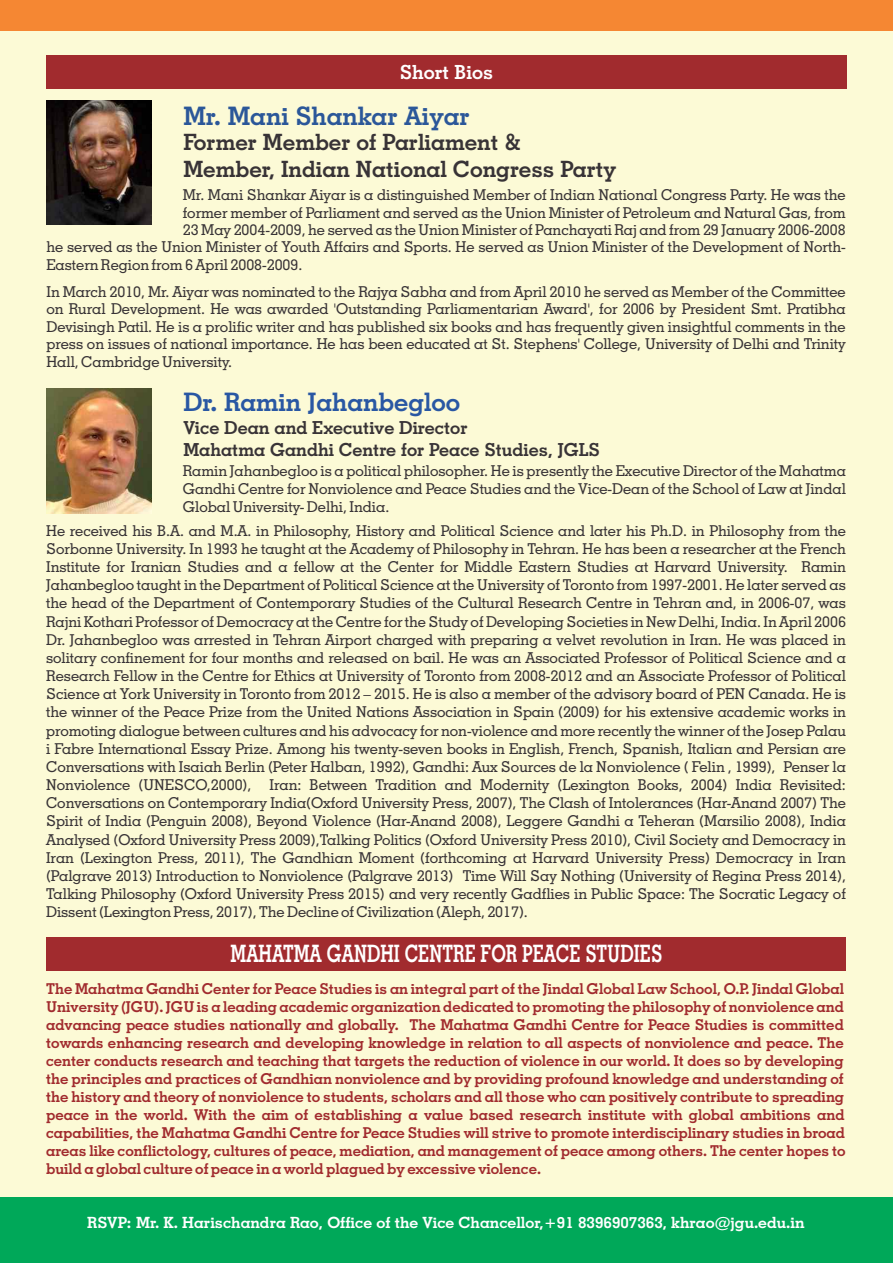
<style>
.page{position:relative;width:893px;height:1263px;background:#fff}
.page>*{position:absolute;margin:0;border:0;box-sizing:border-box;transform-origin:0 0}
.t1{font:700 25.5px "Geometric Slab 703 BT";color:#2b5799}
.t2{font:700 25.5px "Geometric Slab 703 BT";color:#2957a3}
.t3{font:700 24px "Geometric Slab 703 BT";color:#fff;scale:.75 1}
.t4{font:700 22.5px/27px "Geometric Slab 703 BT";color:#383336}
.t5{font:700 19.5px "Geometric Slab 703 BT";color:#fff}
.t6{font:700 18px/21.5px "Geometric Slab 703 BT";color:#383336}
.t7{font:700 15.45px "Geometric Slab 703 BT";color:#fff}
.t8{font:500 15px/18.1px "Geometric Slab 703 BT";color:#383336;text-align:justify}
.t9{font:700 15px/18px "Geometric Slab 703 BT";color:#a12b2e}
</style>
<div class="page">
<div style="left:0;top:30px;width:893px;height:1203px;background:#fcfad6"></div>
<div style="left:0;top:0;width:893px;height:30px;background:#f58733"></div>
<div style="left:0;top:1197px;width:893px;height:66px;background:#00a859"></div>
<div style="left:46px;top:55px;width:801px;height:33px;background:#a12b2e"></div>
<img style="left:46px;top:100px;width:105px;height:125px">
<img style="left:46px;top:389px;width:105px;height:124px">
<div style="left:46px;top:937px;width:800px;height:33px;background:#a12b2e"></div>
<h3 class="t5" style="left:400px;top:64px;width:95px">Short Bios</h3>
<h1 class="t1" style="left:183px;top:106px;width:288px">Mr. Mani Shankar Aiyar</h1>
<h3 class="t4" style="left:183px;top:131px;width:434px">Former Member of Parliament &amp;<br>Member, Indian National Congress Party</h3>
<p class="t8" style="left:183px;top:187px;width:664px">Mr. Mani Shankar Aiyar is a distinguished Member of Indian National Congress Party. He was the</p>
<p class="t8" style="left:183px;top:205px;width:664px">former member of Parliament and served as the Union Minister of Petroleum and Natural Gas, from</p>
<p class="t8" style="left:183px;top:222px;width:664px">23 May 2004-2009, he served as the Union Minister of Panchayati Raj and from 29 January 2006-2008</p>
<p class="t8" style="left:46px;top:239px;width:801px">he served as the Union Minister of Youth Affairs and Sports. He served as Union Minister of the Development of North-</p>
<p class="t8" style="left:46px;top:257px;width:258px">Eastern Region from 6 April 2008-2009.</p>
<p class="t8" style="left:46px;top:284px;width:801px;line-height:17.4px">In March 2010, Mr. Aiyar was nominated to the Rajya Sabha and from April 2010 he served as Member of the Committee on Rural Development. He was awarded 'Outstanding Parliamentarian Award', for 2006 by President Smt. Pratibha Devisingh Patil. He is a prolific writer and has published six books and has frequently given insightful comments in the press on issues of national importance. He has been educated at St. Stephens' College, University of Delhi and Trinity Hall, Cambridge University.</p>
<h1 class="t2" style="left:183px;top:391px;width:278px">Dr. Ramin Jahanbegloo</h1>
<p class="t6" style="left:183px;top:419px;width:418px">Vice Dean and Executive Director<br>Mahatma Gandhi Centre for Peace Studies, JGLS</p>
<p class="t8" style="left:183px;top:463px;width:665px">Ramin Jahanbegloo is a political philosopher. He is presently the Executive Director of the Mahatma Gandhi Centre for Nonviolence and Peace Studies and the Vice-Dean of the School of Law at Jindal Global University- Delhi, India.</p>
<p class="t8" style="left:46px;top:523px;width:801px">He received his B.A. and M.A. in Philosophy, History and Political Science and later his Ph.D. in Philosophy from the Sorbonne University. In 1993 he taught at the Academy of Philosophy in Tehran. He has been a researcher at the French Institute for Iranian Studies and a fellow at the Center for Middle Eastern Studies at Harvard University. Ramin Jahanbegloo taught in the Department of Political Science at the University of Toronto from 1997-2001. He later served as the head of the Department of Contemporary Studies of the Cultural Research Centre in Tehran and, in 2006-07, was Rajni Kothari Professor of Democracy at the Centre for the Study of Developing Societies in New Delhi, India. In April 2006<br>Dr. Jahanbegloo was arrested in Tehran Airport charged with preparing a velvet revolution in Iran. He was placed in solitary confinement for four months and released on bail. He was an Associated Professor of Political Science and a Research Fellow in the Centre for Ethics at University of Toronto from 2008-2012 and an Associate Professor of Political Science at York University in Toronto from 2012 – 2015. He is also a member of the advisory board of PEN Canada. He is the winner of the Peace Prize from the United Nations Association in Spain (2009) for his extensive academic works in promoting dialogue between cultures and his advocacy for non-violence and more recently the winner of the Josep Palau i Fabre International Essay Prize. Among his twenty-seven books in English, French, Spanish, Italian and Persian are Conversations with Isaiah Berlin (Peter Halban, 1992), Gandhi: Aux Sources de la Nonviolence ( Felin , 1999), Penser la Nonviolence (UNESCO,2000), Iran: Between Tradition and Modernity (Lexington Books, 2004) India Revisited:<br>Conversations on Contemporary India(Oxford University Press, 2007), The Clash of Intolerances (Har-Anand 2007) The Spirit of India (Penguin 2008), Beyond Violence (Har-Anand 2008), Leggere Gandhi a Teheran (Marsilio 2008), India Analysed (Oxford University Press 2009),Talking Politics (Oxford University Press 2010), Civil Society and Democracy in Iran (Lexington Press, 2011), The Gandhian Moment (forthcoming at Harvard University Press) Democracy in Iran (Palgrave 2013) Introduction to Nonviolence (Palgrave 2013) Time Will Say Nothing (University of Regina Press 2014), Talking Philosophy (Oxford University Press 2015) and very recently Gadflies in Public Space: The Socratic Legacy of Dissent (Lexington Press, 2017), The Decline of Civilization (Aleph, 2017).</p>
<h2 class="t3" style="left:231px;top:944px;width:577px">MAHATMA GANDHI CENTRE FOR PEACE STUDIES</h2>
<p class="t9" style="left:46px;top:981px;width:801px">The Mahatma Gandhi Center for Peace Studies is an integral part of the Jindal Global Law School, O.P. Jindal Global University (JGU). JGU is a leading academic organization dedicated to promoting the philosophy of nonviolence and advancing peace studies nationally and globally. The Mahatma Gandhi Centre for Peace Studies is committed towards enhancing research and developing knowledge in relation to all aspects of nonviolence and peace. The center conducts research and teaching that targets the reduction of violence in our world. It does so by developing the principles and practices of Gandhian nonviolence and by providing profound knowledge and understanding of the history and theory of nonviolence to students, scholars and all those who can positively contribute to spreading peace in the world. With the aim of establishing a value based research institute with global ambitions and capabilities, the Mahatma Gandhi Centre for Peace Studies will strive to promote interdisciplinary studies in broad areas like conflictology, cultures of peace, mediation, and management of peace among others. The center hopes to build a global culture of peace in a world plagued by excessive violence.</p>
<p class="t7" style="left:87px;top:1216px;width:719px">RSVP: Mr. K. Harischandra Rao, Office of the Vice Chancellor,+91 8396907363, khrao@jgu.edu.in</p>
</div>
